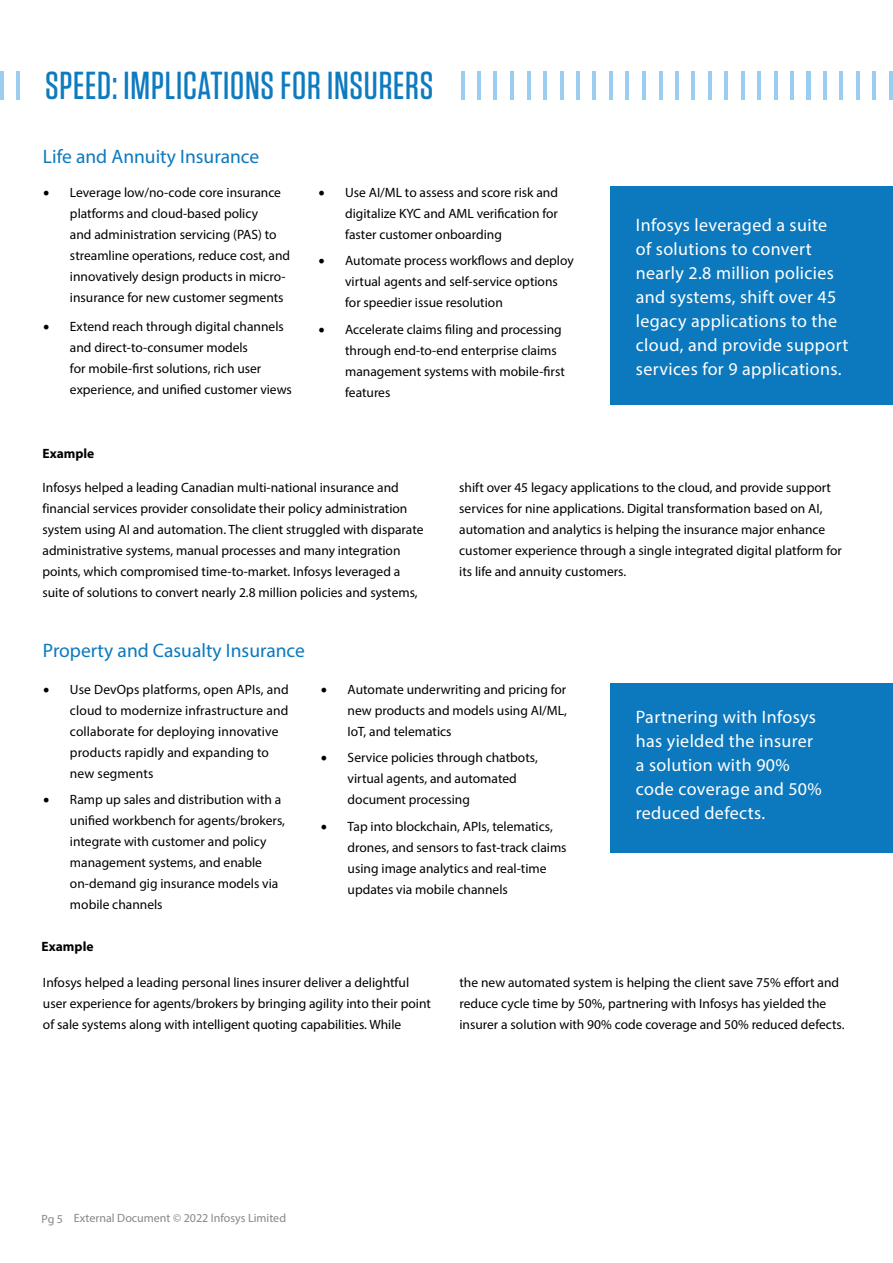
<style>
.page{position:relative;width:893px;height:1263px;background:#fff}
.page>*{position:absolute;margin:0;border:0;box-sizing:border-box;transform-origin:0 0}
.t1{font:500 39px "Tungsten";letter-spacing:.02em;color:#0e7abf}
.t2{font:19.5px "Myriad Pro";color:#0c79be}
.t3{font:18px/24px "Myriad Pro";letter-spacing:.02em;color:#fff}
.t4{font:13.5px/21px "Myriad Pro";color:#000}
.t5{font:700 13.5px "Myriad Pro";color:#000}
.t6{font:12px "Myriad Pro";color:#878787}
.s1{font-family:"Minion Pro";font-size:18px}
</style>
<div class="page">
<hr style="left:16px;top:71px;width:4px;height:28px;background:#99cef0">
<hr style="left:0;top:71px;width:3px;height:28px;background:#99cef0">
<hr style="left:576px;top:71px;width:4px;height:28px;background:#99cef0">
<hr style="left:593px;top:71px;width:3px;height:28px;background:#99cef0">
<hr style="left:758px;top:71px;width:3px;height:28px;background:#99cef0">
<hr style="left:791px;top:71px;width:3px;height:28px;background:#99cef0">
<hr style="left:741px;top:71px;width:4px;height:28px;background:#99cef0">
<hr style="left:692px;top:71px;width:3px;height:28px;background:#99cef0">
<hr style="left:675px;top:71px;width:4px;height:28px;background:#99cef0">
<hr style="left:725px;top:71px;width:3px;height:28px;background:#99cef0">
<hr style="left:708px;top:71px;width:3px;height:28px;background:#99cef0">
<hr style="left:659px;top:71px;width:3px;height:28px;background:#99cef0">
<hr style="left:609px;top:71px;width:4px;height:28px;background:#99cef0">
<hr style="left:642px;top:71px;width:3px;height:28px;background:#99cef0">
<hr style="left:626px;top:71px;width:3px;height:28px;background:#99cef0">
<hr style="left:774px;top:71px;width:3px;height:28px;background:#99cef0">
<hr style="left:807px;top:71px;width:3px;height:28px;background:#99cef0">
<hr style="left:823px;top:71px;width:3px;height:28px;background:#99cef0">
<hr style="left:889px;top:71px;width:3px;height:28px;background:#99cef0">
<hr style="left:840px;top:71px;width:3px;height:28px;background:#99cef0">
<hr style="left:872px;top:71px;width:4px;height:28px;background:#99cef0">
<hr style="left:856px;top:71px;width:3px;height:28px;background:#99cef0">
<hr style="left:527px;top:71px;width:3px;height:28px;background:#99cef0">
<hr style="left:560px;top:71px;width:3px;height:28px;background:#99cef0">
<hr style="left:510px;top:71px;width:4px;height:28px;background:#99cef0">
<hr style="left:461px;top:71px;width:3px;height:28px;background:#99cef0">
<hr style="left:494px;top:71px;width:3px;height:28px;background:#99cef0">
<hr style="left:477px;top:71px;width:4px;height:28px;background:#99cef0">
<hr style="left:543px;top:71px;width:4px;height:28px;background:#99cef0">
<div style="left:611px;top:186px;width:282px;height:218px;background:#0c79be"></div>
<div style="left:611px;top:684px;width:282px;height:169px;background:#0c79be"></div>
<h1 class="t1" style="left:45px;top:65px;width:390px">SPEED: IMPLICATIONS FOR INSURERS</h1>
<h2 class="t2" style="left:43px;top:144px;width:218px">Life and Annuity Insurance</h2>
<p class="t4" style="left:70px;top:181px;width:222px;text-indent:-27px"><span class="s1">•</span> Leverage low/no-code core insurance platforms and cloud-based policy<br>and administration servicing (PAS) to streamline operations, reduce cost, and innovatively design products in micro&shy;insurance for new customer segments</p>
<p class="t4" style="left:70px;top:316px;width:223px;text-indent:-27px"><span class="s1">•</span> Extend reach through digital channels and direct-to-consumer models<br>for mobile-first solutions, rich user experience, and unified customer views</p>
<p class="t5" style="left:43px;top:444px;width:53px">Example</p>
<p class="t4" style="left:345px;top:181px;width:214px;text-align:justify;text-indent:-27px"><span class="s1">•</span> Use AI/ML to assess and score risk and digitalize KYC and AML verification for faster customer onboarding</p>
<p class="t4" style="left:345px;top:250px;width:230px;text-indent:-27px"><span class="s1">•</span> Automate process workflows and deploy virtual agents and self-service options for speedier issue resolution</p>
<p class="t4" style="left:345px;top:318px;width:221px;text-indent:-27px"><span class="s1">•</span> Accelerate claims filing and processing through end-to-end enterprise claims management systems with mobile-first features</p>
<h3 class="t3" style="left:636px;top:213px;width:214px">Infosys leveraged a suite<br>of solutions to convert nearly 2.8 million policies and systems, shift over 45 legacy applications to the cloud, and provide support services for 9 applications.</h3>
<p class="t4" style="left:43px;top:477px;width:383px">Infosys helped a leading Canadian multi-national insurance and financial services provider consolidate their policy administration system using AI and automation. The client struggled with disparate administrative systems, manual processes and many integration points, which compromised time-to-market. Infosys leveraged a suite of solutions to convert nearly 2.8 million policies and systems,</p>
<p class="t4" style="left:459px;top:477px;width:384px">shift over 45 legacy applications to the cloud, and provide support services for nine applications. Digital transformation based on AI, automation and analytics is helping the insurance major enhance customer experience through a single integrated digital platform for its life and annuity customers.</p>
<h2 class="t2" style="left:43px;top:638px;width:263px">Property and Casualty Insurance</h2>
<p class="t4" style="left:70px;top:678px;width:220px;text-indent:-27px"><span class="s1">•</span> Use DevOps platforms, open APIs, and cloud to modernize infrastructure and collaborate for deploying innovative products rapidly and expanding to new segments</p>
<p class="t4" style="left:70px;top:789px;width:216px;text-indent:-27px"><span class="s1">•</span> Ramp up sales and distribution with a unified workbench for agents/brokers, integrate with customer and policy management systems, and enable on-demand gig insurance models via mobile channels</p>
<p class="t5" style="left:42px;top:938px;width:53px">Example</p>
<p class="t4" style="left:348px;top:678px;width:221px;text-align:justify;text-indent:-27px"><span class="s1">•</span> Automate underwriting and pricing for new products and models using AI/ML, IoT, and telematics</p>
<p class="t4" style="left:348px;top:747px;width:192px;text-indent:-27px"><span class="s1">•</span> Service policies through chatbots, virtual agents, and automated document processing</p>
<p class="t4" style="left:348px;top:816px;width:220px;text-indent:-27px"><span class="s1">•</span> Tap into blockchain, APIs, telematics, drones, and sensors to fast-track claims using image analytics and real-time updates via mobile channels</p>
<h3 class="t3" style="left:636px;top:705px;width:187px">Partnering with Infosys has yielded the insurer a solution with 90% code coverage and 50% reduced defects.</h3>
<p class="t4" style="left:43px;top:972px;width:389px">Infosys helped a leading personal lines insurer deliver a delightful user experience for agents/brokers by bringing agility into their point of sale systems along with intelligent quoting capabilities. While</p>
<p class="t4" style="left:459px;top:972px;width:387px">the new automated system is helping the client save 75% effort and reduce cycle time by 50%, partnering with Infosys has yielded the insurer a solution with 90% code coverage and 50% reduced defects.</p>
<p class="t6" style="left:42px;top:1211px;width:246px">Pg 5 External Document © 2022 Infosys Limited</p>
</div>
